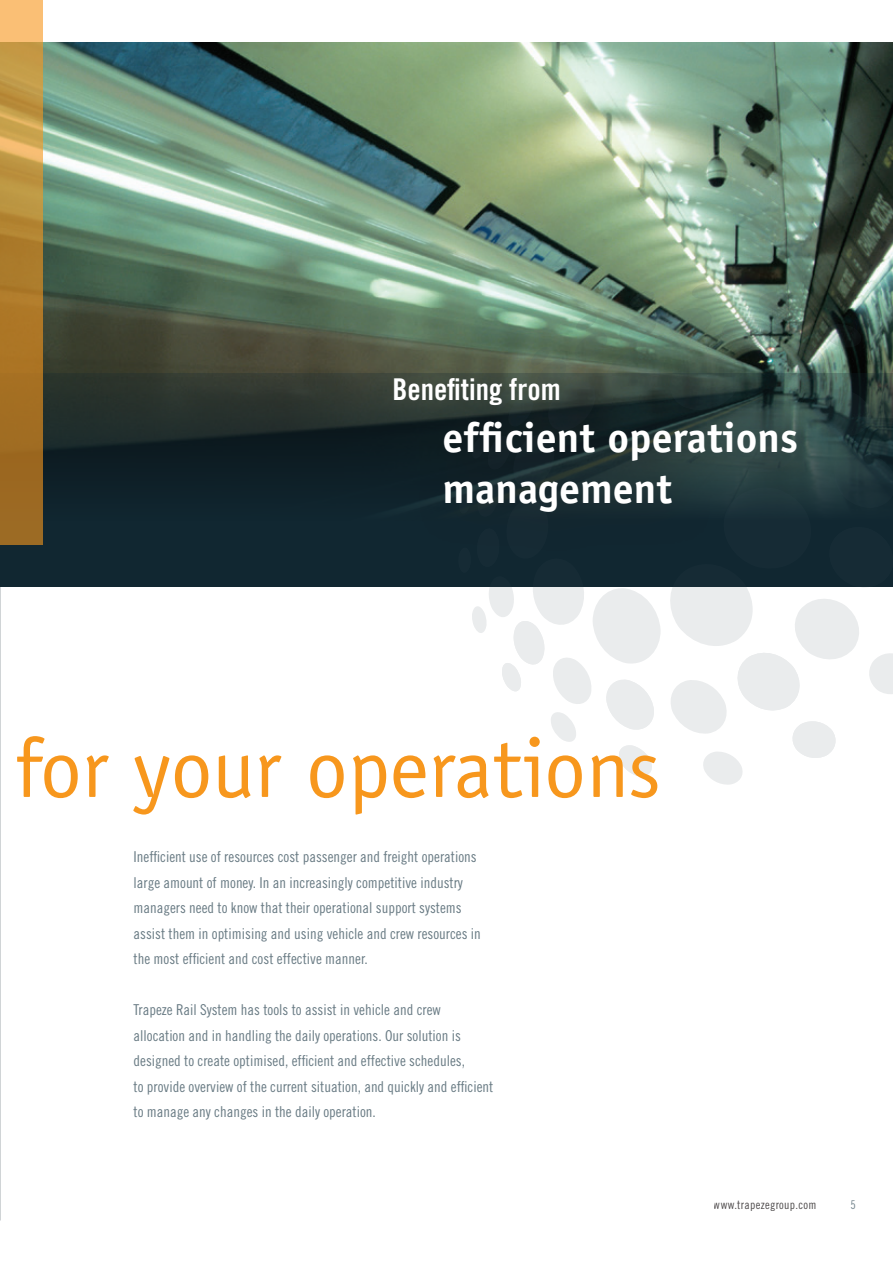
<style>
.page{position:relative;width:893px;height:1263px;background:#fff}
.page>*{position:absolute;margin:0;border:0;box-sizing:border-box;transform-origin:0 0}
.t1{font:84px "Officina Sans";color:#f7971d}
.t2{font:700 42px/51px "Officina Sans";color:#fff}
.t3{font:30px "Trade Gothic Bold Cond Twenty";color:#fff}
.Body_text_grey{font:15px/25.5px "Trade Gothic Cond Eighteen";color:#697b84}
.t4{font:12px "Trade Gothic Cond Eighteen";letter-spacing:.025em;color:#231f20}
.t5{font:12px "Trade Gothic Cond Eighteen";color:#71828b}
</style>
<div class="page">
<hr style="left:0;top:405px;width:1px;height:815px;background:#112731">
<img style="left:43px;top:43px;width:850px;height:330px">
<svg style="left:1px;top:373px;width:457px;height:214px;background:#17282c"></svg>
<svg style="left:1px;top:0;width:42px;height:544px;background:#b68536"></svg>
<svg style="left:458px;top:283px;width:435px;height:502px"></svg>
<img style="left:0;top:0;width:1px;height:564px">
<img style="left:0;top:359px;width:1px;height:340px">
<div style="left:416px;top:393px;width:424px;height:163px;background:#231f20;opacity:.55"></div>
<p class="t3" style="left:392px;top:372px;width:170px">Benefiting from</p>
<p class="t2" style="left:443px;top:412px;width:357px">efficient operations management</p>
<h1 class="t1" style="left:15px;top:719px;width:647px">for your operations</h1>
<p class="Body_text_grey" style="left:134px;top:844px;width:349px">Inefficient use of resources cost passenger and freight operations large amount of money. In an increasingly competitive industry managers need to know that their operational support systems assist them in optimising and using vehicle and crew resources in the most efficient and cost effective manner.</p>
<p class="Body_text_grey" style="left:134px;top:997px;width:361px">Trapeze Rail System has tools to assist in vehicle and crew allocation and in handling the daily operations. Our solution is designed to create optimised, efficient and effective schedules,<br>to provide overview of the current situation, and quickly and efficient to manage any changes in the daily operation.</p>
<p class="t4" style="left:714px;top:1197px;width:104px">www.trapezegroup.com</p>
<p class="t5" style="left:850px;top:1197px;width:7px">5</p>
</div>
